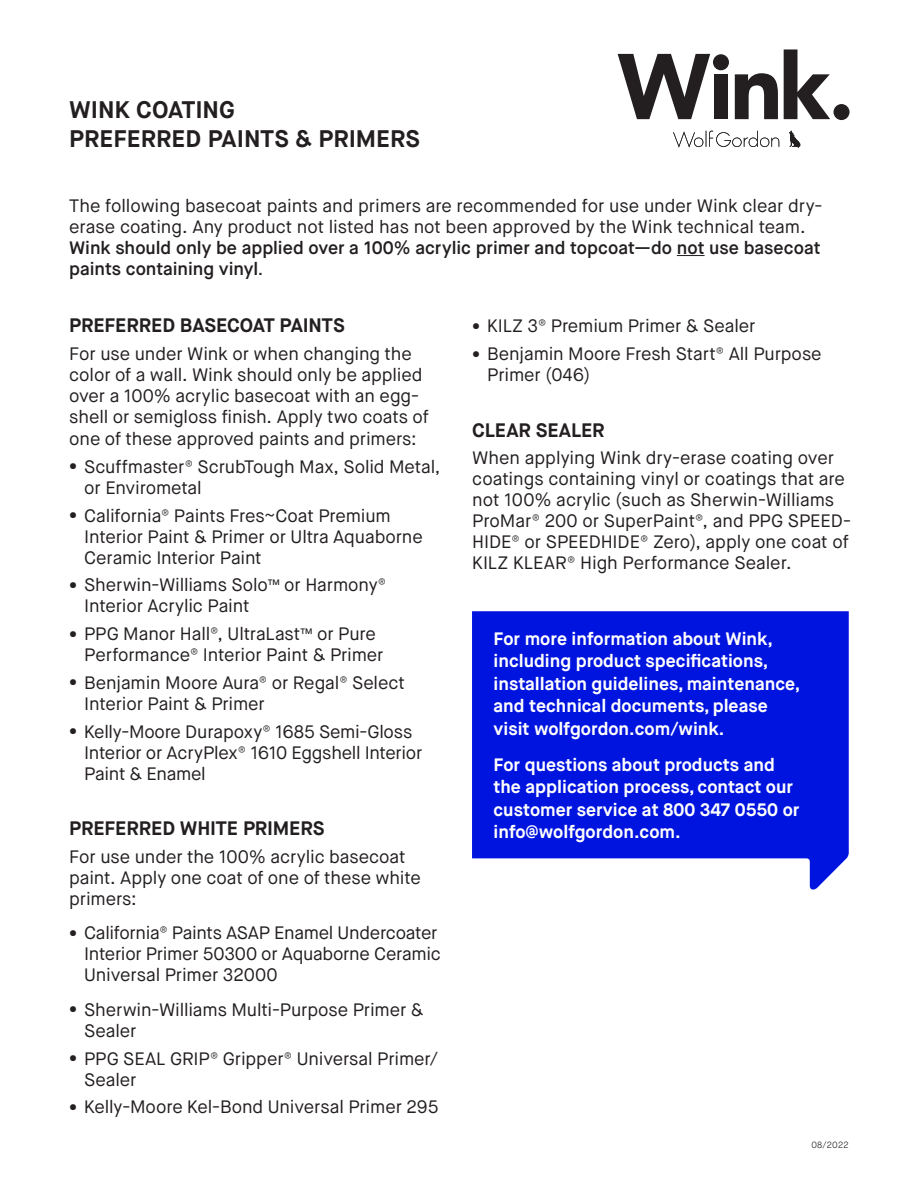
<style>
.page{position:relative;width:918px;height:1188px;background:#fff}
.page>*{position:absolute;margin:0;border:0;box-sizing:border-box;transform-origin:0 0}
.t1{font:700 24px/28.8px "Maison Neue";letter-spacing:.005em;color:#231f20}
.A{font:700 19.5px "Maison Neue";letter-spacing:-.005em;color:#231f20}
.A-2{font:18px/21px "Maison Neue";letter-spacing:-.005em;color:#231f20}
.t2{font:700 18px/22.5px "Maison Neue";color:#fff}
.Listing{font:300 9px "Maison Neue";letter-spacing:.025em;color:#231f20}
.s1{font-weight:600}
.s2{font-weight:700;font-size:24px}
.s3{font-size:16.5px}
</style>
<div class="page">
<svg style="left:677px;top:255px;width:28px;height:1px"></svg>
<div style="left:713px;top:54px;width:16px;height:16px;background:#231f20;border-radius:50%"></div>
<div style="left:834px;top:104px;width:16px;height:16px;background:#231f20;border-radius:50%"></div>
<svg style="left:784px;top:49px;width:46px;height:70px"></svg>
<div style="left:714px;top:74px;width:14px;height:45px;background:#231f20"></div>
<svg style="left:735px;top:73px;width:43px;height:46px"></svg>
<svg style="left:618px;top:54px;width:92px;height:65px"></svg>
<svg style="left:789px;top:131px;width:11px;height:17px"></svg>
<svg style="left:673px;top:131px;width:106px;height:17px"></svg>
<svg style="left:472px;top:611px;width:377px;height:279px;background:#1b2de2"></svg>
<p class="t1" style="left:69px;top:95px;width:352px">WINK COATING<br>PREFERRED PAINTS &amp; PRIMERS</p>
<p class="A-2" style="left:69px;top:195px;width:755px">The following basecoat paints and primers are recommended for use under Wink clear dry&shy;erase coating. Any product not listed has not been approved by the Wink technical team.<br><span class="s1">Wink should only be applied over a 100% acrylic primer and topcoat—do not use basecoat paints containing vinyl</span>.</p>
<p class="A" style="left:69px;top:313px;width:277px">PREFERRED BASECOAT PAINTS</p>
<p class="A-2" style="left:69px;top:343px;width:361px;line-height:21.5px">For use under Wink or when changing the color of a wall. Wink should only be applied over a 100% acrylic basecoat with an egg&shy;shell or semigloss finish. Apply two coats of one of these approved paints and primers:</p>
<p class="A-2" style="left:84px;top:456px;width:358px;text-indent:-15px"><span class="s2">•</span> Scuffmaster® ScrubTough Max, Solid Metal, or Envirometal</p>
<p class="A-2" style="left:84px;top:505px;width:340px;text-indent:-15px"><span class="s2">•</span> California® Paints Fres~Coat Premium<br>Interior Paint &amp; Primer or Ultra Aquaborne<br>Ceramic Interior Paint</p>
<p class="A-2" style="left:84px;top:575px;width:304px;text-indent:-15px"><span class="s2">•</span> Sherwin-Williams Solo<span class="s3">™</span> or Harmony®<br>Interior Acrylic Paint</p>
<p class="A-2" style="left:84px;top:624px;width:301px;text-indent:-15px"><span class="s2">•</span> PPG Manor Hall®, UltraLast<span class="s3">™</span> or Pure<br>Performance® Interior Paint &amp; Primer</p>
<p class="A-2" style="left:84px;top:672px;width:322px;text-indent:-15px"><span class="s2">•</span> Benjamin Moore Aura® or Regal® Select<br>Interior Paint &amp; Primer</p>
<p class="A-2" style="left:84px;top:721px;width:340px;text-indent:-15px"><span class="s2">•</span> Kelly-Moore Durapoxy® 1685 Semi-Gloss<br>Interior or AcryPlex® 1610 Eggshell Interior<br>Paint &amp; Enamel</p>
<p class="A-2" style="left:472px;top:316px;width:285px"><span class="s2">•</span> KILZ 3® Premium Primer &amp; Sealer</p>
<p class="A-2" style="left:487px;top:344px;width:336px;text-indent:-15px"><span class="s2">•</span> Benjamin Moore Fresh Start® All Purpose<br>Primer (046)</p>
<p class="A" style="left:472px;top:418px;width:134px">CLEAR SEALER</p>
<p class="A-2" style="left:472px;top:448px;width:380px">When applying Wink dry-erase coating over coatings containing vinyl or coatings that are not 100% acrylic (such as Sherwin-Williams ProMar® 200 or SuperPaint®, and PPG SPEED-HIDE® or SPEEDHIDE® Zero), apply one coat of KILZ KLEAR® High Performance Sealer.</p>
<p class="t2" style="left:494px;top:628px;width:308px">For more information about Wink, including product specifications, installation guidelines, maintenance, and technical documents, please visit wolfgordon.com/wink.</p>
<p class="t2" style="left:494px;top:754px;width:307px">For questions about products and the application process, contact our customer service at 800 347 0550 or info@wolfgordon.com.</p>
<p class="A" style="left:69px;top:816px;width:257px">PREFERRED WHITE PRIMERS</p>
<p class="A-2" style="left:69px;top:846px;width:353px">For use under the 100% acrylic basecoat paint. Apply one coat of one of these white primers:</p>
<p class="A-2" style="left:84px;top:923px;width:358px;text-indent:-15px"><span class="s2">•</span> California® Paints ASAP Enamel Undercoater<br>Interior Primer 50300 or Aquaborne Ceramic<br>Universal Primer 32000</p>
<p class="A-2" style="left:84px;top:999px;width:341px;text-indent:-15px"><span class="s2">•</span> Sherwin-Williams Multi-Purpose Primer &amp;<br>Sealer</p>
<p class="A-2" style="left:84px;top:1048px;width:355px;text-indent:-15px"><span class="s2">•</span> PPG SEAL GRIP® Gripper® Universal Primer/<br>Sealer</p>
<p class="A-2" style="left:69px;top:1097px;width:371px"><span class="s2">•</span> Kelly-Moore Kel-Bond Universal Primer 295</p>
<p class="Listing" style="left:811px;top:1139px;width:39px">08/2022</p>
</div>
